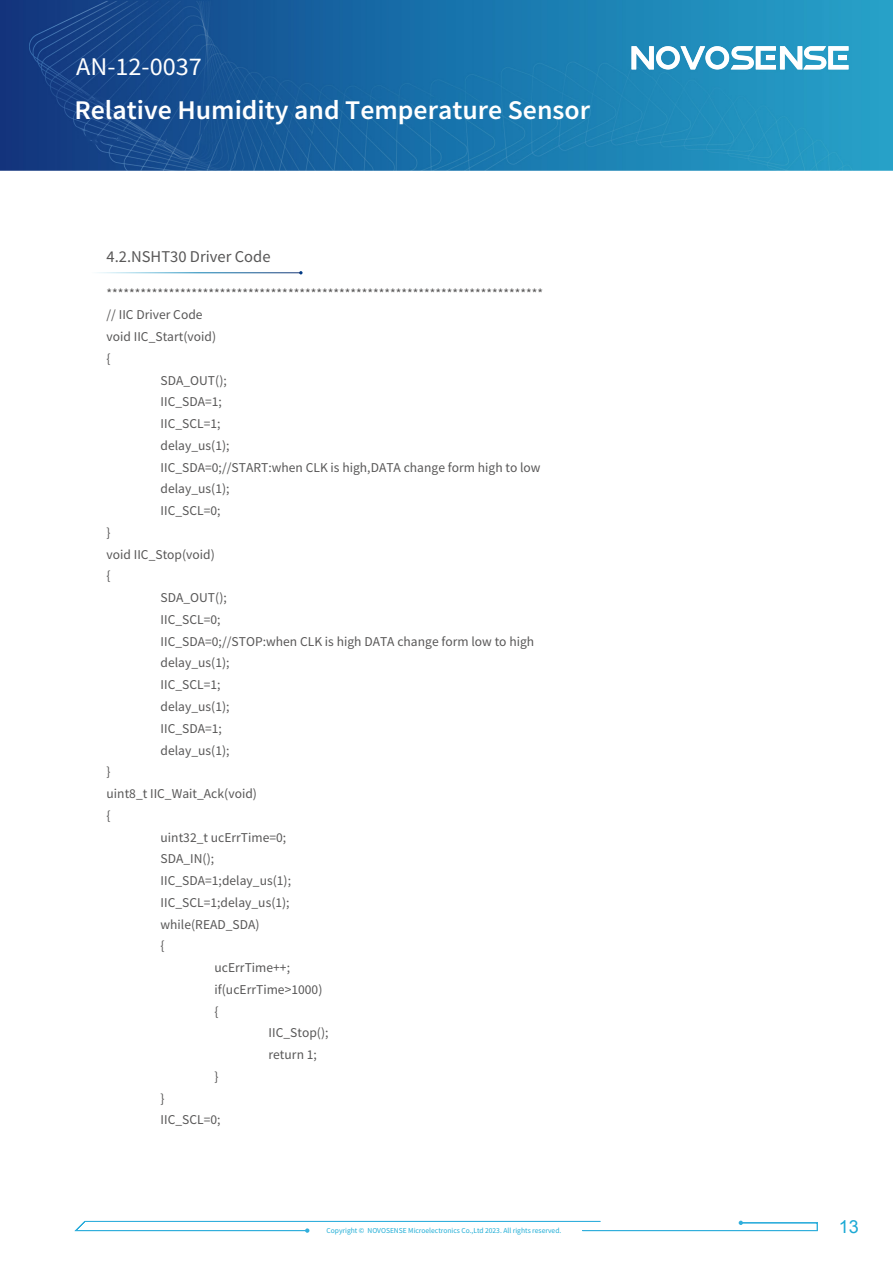
<style>
.page{position:relative;width:893px;height:1263px;background:#fff}
.page>*{position:absolute;margin:0;border:0;box-sizing:border-box;transform-origin:0 0}
.t1{font:600 27px "Source Sans Pro";color:#fff}
.t2{font:25.5px "Source Sans Pro";color:#fff}
.t3{font:18px "Arial";color:#1ca9d4}
.t4{font:16.5px "Source Sans Pro";color:#585757}
.t5{font:13.5px "Source Sans Pro";color:#585757}
.t6{font:7.5px "Source Sans Pro";color:#1eadd6}
</style>
<div class="page">
<img style="left:0;top:0;width:893px;height:170px">
<svg style="left:632px;top:46px;width:216px;height:23px"></svg>
<svg style="left:74px;top:1221px;width:744px;height:12px"></svg>
<h2 class="t2" style="left:76px;top:51px;width:127px">AN-12-0037</h2>
<h1 class="t1" style="left:74px;top:92px;width:517px">Relative Humidity and Temperature Sensor</h1>
<p class="t4" style="left:107px;top:246px;width:165px">4.2.NSHT30 Driver Code</p>
<p class="t5" style="left:107px;top:285px;width:438px">*****************************************************************************</p>
<p class="t5" style="left:107px;top:306px;width:98px">// IIC Driver Code</p>
<p class="t5" style="left:107px;top:328px;width:111px">void IIC_Start(void)</p>
<p class="t5" style="left:107px;top:350px;width:6px">{</p>
<p class="t5" style="left:161px;top:372px;width:68px">SDA_OUT();</p>
<p class="t5" style="left:161px;top:393px;width:63px">IIC_SDA=1;</p>
<p class="t5" style="left:161px;top:415px;width:62px">IIC_SCL=1;</p>
<p class="t5" style="left:161px;top:437px;width:71px">delay_us(1);</p>
<p class="t5" style="left:161px;top:459px;width:382px">IIC_SDA=0;//START:when CLK is high,DATA change form high to low</p>
<p class="t5" style="left:161px;top:480px;width:71px">delay_us(1);</p>
<p class="t5" style="left:161px;top:502px;width:62px">IIC_SCL=0;</p>
<p class="t5" style="left:107px;top:524px;width:6px">}</p>
<p class="t5" style="left:107px;top:546px;width:110px">void IIC_Stop(void)</p>
<p class="t5" style="left:107px;top:567px;width:6px">{</p>
<p class="t5" style="left:161px;top:589px;width:68px">SDA_OUT();</p>
<p class="t5" style="left:161px;top:611px;width:62px">IIC_SCL=0;</p>
<p class="t5" style="left:161px;top:633px;width:375px">IIC_SDA=0;//STOP:when CLK is high DATA change form low to high</p>
<p class="t5" style="left:161px;top:654px;width:71px">delay_us(1);</p>
<p class="t5" style="left:161px;top:676px;width:62px">IIC_SCL=1;</p>
<p class="t5" style="left:161px;top:698px;width:71px">delay_us(1);</p>
<p class="t5" style="left:161px;top:720px;width:63px">IIC_SDA=1;</p>
<p class="t5" style="left:161px;top:741px;width:71px">delay_us(1);</p>
<p class="t5" style="left:107px;top:763px;width:6px">}</p>
<p class="t5" style="left:107px;top:785px;width:152px">uint8_t IIC_Wait_Ack(void)</p>
<p class="t5" style="left:107px;top:807px;width:6px">{</p>
<p class="t5" style="left:161px;top:828px;width:127px">uint32_t ucErrTime=0;</p>
<p class="t5" style="left:161px;top:850px;width:55px">SDA_IN();</p>
<p class="t5" style="left:161px;top:872px;width:132px">IIC_SDA=1;delay_us(1);</p>
<p class="t5" style="left:161px;top:894px;width:131px">IIC_SCL=1;delay_us(1);</p>
<p class="t5" style="left:161px;top:915px;width:101px">while(READ_SDA)</p>
<p class="t5" style="left:161px;top:937px;width:6px">{</p>
<p class="t5" style="left:215px;top:959px;width:77px">ucErrTime++;</p>
<p class="t5" style="left:215px;top:981px;width:109px">if(ucErrTime&gt;1000)</p>
<p class="t5" style="left:215px;top:1002px;width:6px">{</p>
<p class="t5" style="left:269px;top:1024px;width:61px">IIC_Stop();</p>
<p class="t5" style="left:269px;top:1046px;width:50px">return 1;</p>
<p class="t5" style="left:215px;top:1068px;width:6px">}</p>
<p class="t5" style="left:161px;top:1089px;width:6px">}</p>
<p class="t5" style="left:161px;top:1111px;width:62px">IIC_SCL=0;</p>
<p class="t6" style="left:327px;top:1226px;width:236px">Copyright © NOVOSENSE Microelectronics Co.,Ltd 2023. All rights reserved.</p>
<h3 class="t3" style="left:839px;top:1215px;width:22px">13</h3>
</div>
